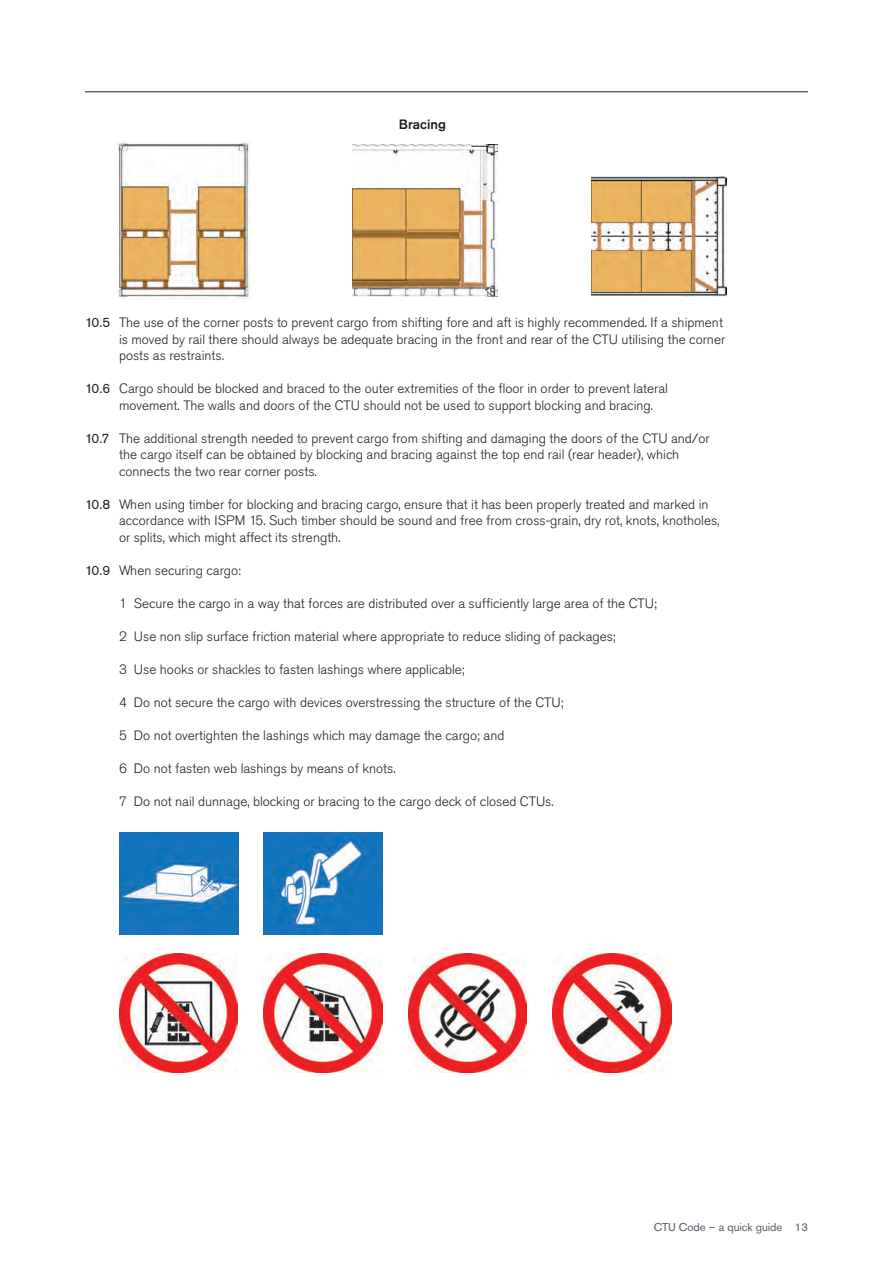
<style>
.page{position:relative;width:893px;height:1263px;background:#fff}
.page>*{position:absolute;margin:0;border:0;box-sizing:border-box;transform-origin:0 0}
.t1{font:300 13.5px/16.5px "Akzidenz Grotesk Pro";color:#231f20}
.t2{font:500 13.5px "Akzidenz Grotesk Pro";color:#231f20}
.t3{font:11.25px "Akzidenz Grotesk Pro";color:#505b67}
.s1{font-weight:400}
</style>
<div class="page">
<hr style="left:85px;top:91px;width:723px;height:1px;background:#231f20">
<img style="left:117px;top:142px;width:134px;height:156px">
<img style="left:352px;top:145px;width:146px;height:152px">
<img style="left:592px;top:177px;width:135px;height:120px">
<img style="left:119px;top:953px;width:119px;height:119px">
<img style="left:119px;top:832px;width:119px;height:102px">
<img style="left:264px;top:832px;width:119px;height:102px">
<img style="left:264px;top:953px;width:118px;height:119px">
<img style="left:408px;top:953px;width:119px;height:119px">
<img style="left:553px;top:953px;width:119px;height:119px">
<p class="t2" style="left:399px;top:120px;width:49px">Bracing</p>
<p class="t1" style="left:119px;top:315px;width:608px;text-indent:-34px"><span class="s1">10.5</span> The use of the corner posts to prevent cargo from shifting fore and aft is highly recommended. If a shipment is moved by rail there should always be adequate bracing in the front and rear of the CTU utilising the corner posts as restraints.</p>
<p class="t1" style="left:119px;top:381px;width:550px;text-indent:-34px"><span class="s1">10.6</span> Cargo should be blocked and braced to the outer extremities of the floor in order to prevent lateral movement. The walls and doors of the CTU should not be used to support blocking and bracing.</p>
<p class="t1" style="left:119px;top:431px;width:592px;text-indent:-34px"><span class="s1">10.7</span> The additional strength needed to prevent cargo from shifting and damaging the doors of the CTU and/or the cargo itself can be obtained by blocking and bracing against the top end rail (rear header), which connects the two rear corner posts.</p>
<p class="t1" style="left:119px;top:497px;width:602px;text-indent:-34px"><span class="s1">10.8</span> When using timber for blocking and bracing cargo, ensure that it has been properly treated and marked in accordance with ISPM 15. Such timber should be sound and free from cross-grain, dry rot, knots, knotholes, or splits, which might affect its strength.</p>
<p class="t1" style="left:85px;top:563px;width:158px"><span class="s1">10.9</span> When securing cargo:</p>
<p class="t1" style="left:119px;top:596px;width:539px">1 Secure the cargo in a way that forces are distributed over a sufficiently large area of the CTU;</p>
<p class="t1" style="left:119px;top:629px;width:498px">2 Use non slip surface friction material where appropriate to reduce sliding of packages;</p>
<p class="t1" style="left:119px;top:662px;width:347px">3 Use hooks or shackles to fasten lashings where applicable;</p>
<p class="t1" style="left:119px;top:695px;width:446px">4 Do not secure the cargo with devices overstressing the structure of the CTU;</p>
<p class="t1" style="left:119px;top:728px;width:387px">5 Do not overtighten the lashings which may damage the cargo; and</p>
<p class="t1" style="left:119px;top:761px;width:278px">6 Do not fasten web lashings by means of knots.</p>
<p class="t1" style="left:119px;top:794px;width:436px">7 Do not nail dunnage, blocking or bracing to the cargo deck of closed CTUs.</p>
<p class="t3" style="left:654px;top:1223px;width:156px">CTU Code – a quick guide 13</p>
</div>
